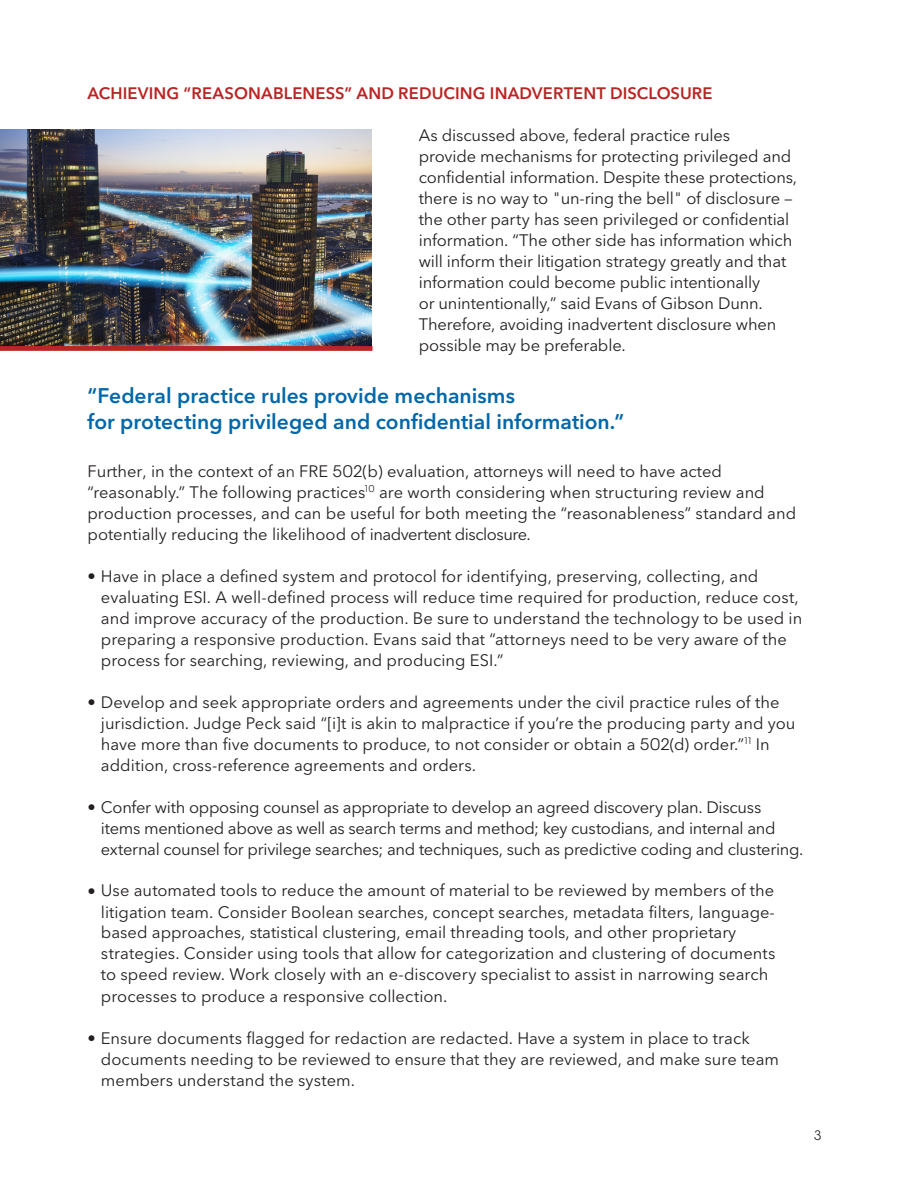
<style>
.page{position:relative;width:918px;height:1188px;background:#fff}
.page>*{position:absolute;margin:0;border:0;box-sizing:border-box;transform-origin:0 0}
.t1{font:600 21px "Avenir Next P For BBG";color:#0067aa}
.t2{font:16.5px/21px "Avenir Next P For BBG";color:#231f20}
.t3{font:16.5px/21px "Avenir Next P For BBG";letter-spacing:-.02em;color:#231f20}
.t4{font:600 16.5px "Avenir Next P For BBG";letter-spacing:.005em;color:#ba2525}
.t5{font:13.5px "Avenir Next P For BBG";color:#231f20}
.s1{font-family:"Avenir LT Pro";font-weight:300}
</style>
<div class="page">
<img style="left:0;top:130px;width:372px;height:216px">
<div style="left:0;top:346px;width:373px;height:5px;background:#ba2525"></div>
<p class="t4" style="left:87px;top:83px;width:627px">ACHIEVING “REASONABLENESS” AND REDUCING INADVERTENT DISCLOSURE</p>
<p class="t2" style="left:419px;top:125px;width:380px">As discussed above, federal practice rules<br>provide mechanisms for protecting privileged and confidential information. Despite these protections, there is no way to <span class="s1">"</span>un-ring the bell<span class="s1">"</span> of disclosure – the other party has seen privileged or confidential information. “The other side has information which will inform their litigation strategy greatly and that information could become public intentionally<br>or unintentionally,” said Evans of Gibson Dunn.<br>Therefore, avoiding inadvertent disclosure when possible may be preferable.</p>
<p class="t1" style="left:87px;top:383px;width:429px">“Federal practice rules provide mechanisms</p>
<p class="t1" style="left:87px;top:409px;width:538px">for protecting privileged and confidential information.”</p>
<p class="t2" style="left:87px;top:461px;width:710px">Further, in the context of a<span class="s1">n</span> FRE 502(b) evaluation, attorneys will need to have acted “reasonably.” The following practices<sup>10</sup> are worth considering when structuring review and production processes, and can be useful for both meeting the “reasonableness” standard and potentially reducing the likelihood of inadvertent disclosure.</p>
<p class="t2" style="left:101px;top:566px;width:703px;text-indent:-14px">• Have in place a defined system and protocol for identifying, preserving, collecting, and evaluating ESI. A well-defined process will reduce time required for production, reduce cost, and improve accuracy of the production. Be sure to understand the technology to be used in preparing a responsive production. Evans said that “attorneys need to be very aware of the process for searching, reviewing, and producing ESI.”</p>
<p class="t2" style="left:101px;top:692px;width:696px;text-indent:-14px">• Develop and seek appropriate orders and agreements under the civil practice rules of the jurisdiction. Judge Peck said “[i]t is akin to malpractice if you’re the producing party and you have more than five documents to produce, to not consider or obtain a 502(d) order.”<sup>11</sup> In addition, cross-reference agreements and orders.</p>
<p class="t3" style="left:101px;top:797px;width:704px;text-indent:-14px">• Confer with opposing counsel as appropriate to develop an agreed discovery plan. Discuss items mentioned above as well as search terms and method; key custodians, and internal and external counsel for privilege searches; and techniques, such as predictive coding and clustering.</p>
<p class="t2" style="left:101px;top:880px;width:676px;text-indent:-14px">• Use automated tools to reduce the amount of material to be reviewed by members of the litigation team. Consider Boolean searches, concept searches, metadata filters, language&shy;based approaches, statistical clustering, email threading tools, and other proprietary strategies. Consider using tools that allow for categorization and clustering of documents to speed review. Work closely with an e-discovery specialist to assist in narrowing search processes to produce a responsive collection.</p>
<p class="t2" style="left:101px;top:1028px;width:680px;text-indent:-14px">• Ensure documents flagged for redaction are redacted. Have a system in place to track documents needing to be reviewed to ensure that they are reviewed, and make sure team members understand the system.</p>
<p class="t5" style="left:814px;top:1127px;width:9px">3</p>
</div>
